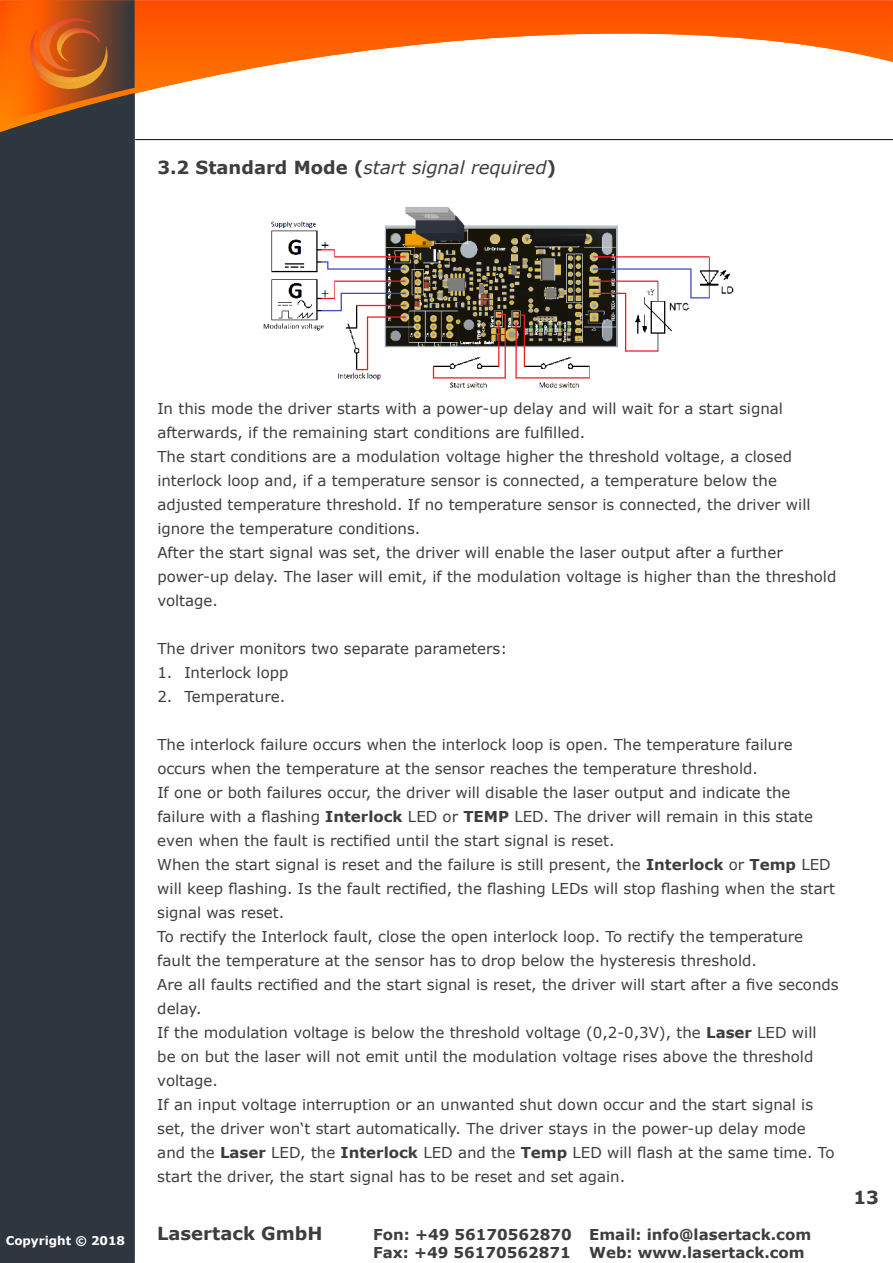
<style>
.page{position:relative;width:893px;height:1263px;background:#fff}
.page>*{position:absolute;margin:0;border:0;box-sizing:border-box;transform-origin:0 0}
.t1{font:italic 18px "Verdana";color:#3f3d3f}
.t2{font:700 18px "Verdana";color:#3f3c3f}
.t3{font:15px/24px "Verdana";color:#3f3c3f}
.t4{font:700 15px/18px "Verdana";color:#3f3c3f}
.t5{font:700 12px "Verdana";color:#fff}
.s1{font-weight:700;font-style:normal}
.s2{font-weight:700}
</style>
<div class="page">
<svg style="left:135px;top:0;width:758px;height:94px"></svg>
<svg style="left:0;top:0;width:135px;height:93px;background:#b7571a"></svg>
<div style="left:0;top:93px;width:135px;height:1169px;background:#2e3640"></div>
<img style="left:45px;top:18px;width:48px;height:49px">
<img style="left:57px;top:27px;width:31px;height:35px">
<hr style="left:136px;top:139px;width:757px;height:1px;background:#1d1d1b">
<img style="left:263px;top:207px;width:471px;height:181px">
<p class="t1" style="left:157px;top:155px;width:400px"><span class="s1">3.2 Standard Mode (</span>start signal required<span class="s1">)</span></p>
<p class="t5" style="left:6px;top:1232px;width:121px">Copyright © 2018</p>
<p class="t5" style="left:8px;top:1232px;width:121px">Copyright © 2018</p>
<p class="t3" style="left:157px;top:396px;width:681px">In this mode the driver starts with a power-up delay and will wait for a start signal afterwards, if the remaining start conditions are fulfilled.<br>The start conditions are a modulation voltage higher the threshold voltage, a closed interlock loop and, if a temperature sensor is connected, a temperature below the adjusted temperature threshold. If no temperature sensor is connected, the driver will ignore the temperature conditions.<br>After the start signal was set, the driver will enable the laser output after a further power-up delay. The laser will emit, if the modulation voltage is higher than the threshold voltage.</p>
<p class="t3" style="left:157px;top:636px;width:351px">The driver monitors two separate parameters:</p>
<p class="t3" style="left:157px;top:660px;width:133px">1. Interlock lopp</p>
<p class="t3" style="left:157px;top:684px;width:129px">2. Temperature.</p>
<p class="t3" style="left:157px;top:732px;width:683px">The interlock failure occurs when the interlock loop is open. The temperature failure occurs when the temperature at the sensor reaches the temperature threshold.<br>If one or both failures occur, the driver will disable the laser output and indicate the failure with a flashing <span class="s2">Interlock</span> LED or <span class="s2">TEMP</span> LED. The driver will remain in this state even when the fault is rectified until the start signal is reset.<br>When the start signal is reset and the failure is still present, the <span class="s2">Interlock</span> or <span class="s2">Temp</span> LED will keep flashing. Is the fault rectified, the flashing LEDs will stop flashing when the start signal was reset.<br>To rectify the Interlock fault, close the open interlock loop. To rectify the temperature fault the temperature at the sensor has to drop below the hysteresis threshold.<br>Are all faults rectified and the start signal is reset, the driver will start after a five seconds delay.<br>If the modulation voltage is below the threshold voltage (0,2-0,3V), the <span class="s2">Laser</span> LED will<br>be on but the laser will not emit until the modulation voltage rises above the threshold voltage.<br>If an input voltage interruption or an unwanted shut down occur and the start signal is set, the driver won‘t start automatically. The driver stays in the power-up delay mode<br>and the <span class="s2">Laser</span> LED, the <span class="s2">Interlock</span> LED and the <span class="s2">Temp</span> LED will flash at the same time. To start the driver, the start signal has to be reset and set again.</p>
<p class="t2" style="left:157px;top:1221px;width:167px">Lasertack GmbH</p>
<p class="t4" style="left:373px;top:1225px;width:440px">Fon: +49 56170562870 Email: info@lasertack.com<br>Fax: +49 56170562871 Web: www.lasertack.com</p>
<p class="t2" style="left:853px;top:1184px;width:27px">13</p>
</div>
